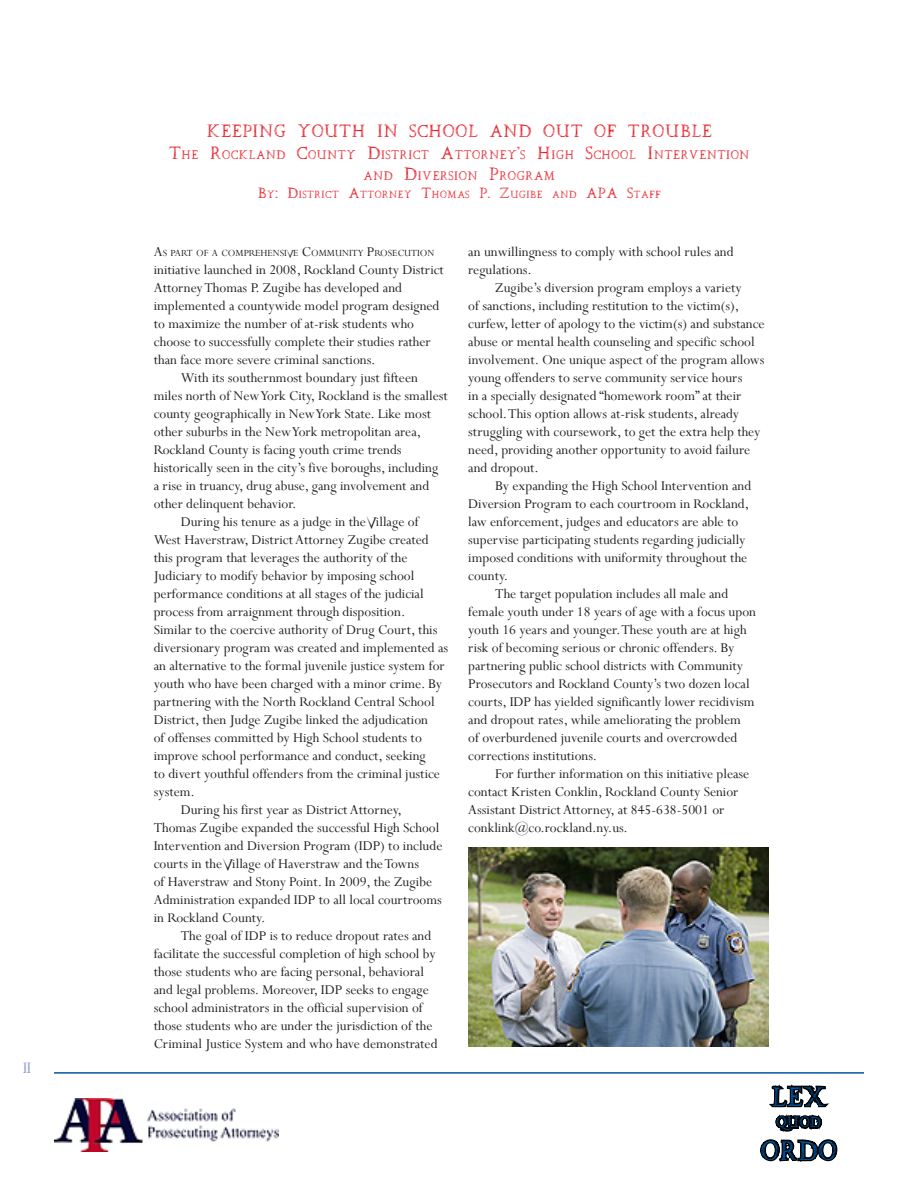
<style>
.page{position:relative;width:918px;height:1188px;background:#fff}
.page>*{position:absolute;margin:0;border:0;box-sizing:border-box;transform-origin:0 0}
.t1{font:27px "SPQR";color:#0155a5}
.t2{font:18px "SPQR";color:#e51a23}
.Body_Text{font:15px/18px "Riven";color:#231f20}
.t3{font:15px "SPQR";color:#0155a5}
.t4{font:15px "SPQR";color:#8193c9}
.t5{font:12.6px/21.6px "SPQR";color:#e51a23;text-align:center}
.t6{font:10.5px "SPQR";color:#e51a23}
.Body_Text-2{font:10.5px "Riven";color:#231f20}
.s1{font-size:18px}
.s2{font-size:15px}
</style>
<div class="page">
<hr style="left:54px;top:1072px;width:810px;height:2px;background:#0155a5">
<img style="left:54px;top:1099px;width:225px;height:52px">
<svg style="left:758px;top:847px;width:98px;height:315px"></svg>
<img style="left:468px;top:847px;width:300px;height:200px">
<p class="t4" style="left:22px;top:1060px;width:11px">2</p>
<p class="t2" style="left:206px;top:121px;width:507px">KEEPING YOUTH IN SCHOOL AND OUT OF TROUBLE</p>
<p class="t5" style="left:169px;top:143px;width:582px"><span class="s1">T</span>HE <span class="s1">R</span>OCKLAND <span class="s1">C</span>OUNTY <span class="s1">D</span>ISTRICT <span class="s1">A</span>TTORNEY<span class="s1">’</span>S <span class="s1">H</span>IGH <span class="s1">S</span>CHOOL <span class="s1">I</span>NTERVENTION<br>AND <span class="s1">D</span>IVERSION <span class="s1">P</span>ROGRAM</p>
<p class="t6" style="left:258px;top:189px;width:405px"><span class="s2">B</span>Y<span class="s2">: D</span>ISTRICT <span class="s2">A</span>TTORNEY <span class="s2">T</span>HOMAS <span class="s2">P. Z</span>UGIBE AND <span class="s2">APA S</span>TAFF</p>
<p class="Body_Text-2" style="left:154px;top:246px;width:282px"><span class="s2">A</span>s part of a comprehensive <span class="s2">C</span>ommunity <span class="s2">P</span>rosecution</p>
<p class="Body_Text" style="left:154px;top:260px;width:292px">initiative launched in 2008, Rockland County District Attorney Thomas P. Zugibe has developed and implemented a countywide model program designed to maximize the number of at-risk students who choose to successfully complete their studies rather than face more severe criminal sanctions.</p>
<p class="Body_Text" style="left:154px;top:368px;width:296px;text-indent:27px">With its southernmost boundary just fifteen miles north of New York City, Rockland is the smallest county geographically in New York State. Like most other suburbs in the New York metropolitan area, Rockland County is facing youth crime trends historically seen in the city’s five boroughs, including<br>a rise in truancy, drug abuse, gang involvement and other delinquent behavior.</p>
<p class="Body_Text" style="left:154px;top:512px;width:296px;text-indent:27px">During his tenure as a judge in the Village of West Haverstraw, District Attorney Zugibe created this program that leverages the authority of the Judiciary to modify behavior by imposing school performance conditions at all stages of the judicial process from arraignment through disposition.<br>Similar to the coercive authority of Drug Court, this diversionary program was created and implemented as an alternative to the formal juvenile justice system for youth who have been charged with a minor crime. By partnering with the North Rockland Central School District, then Judge Zugibe linked the adjudication<br>of offenses committed by High School students to improve school performance and conduct, seeking<br>to divert youthful offenders from the criminal justice system.</p>
<p class="Body_Text" style="left:154px;top:800px;width:290px;text-indent:27px">During his first year as District Attorney, Thomas Zugibe expanded the successful High School Intervention and Diversion Program (IDP) to include courts in the Village of Haverstraw and the Towns<br>of Haverstraw and Stony Point. In 2009, the Zugibe Administration expanded IDP to all local courtrooms in Rockland County.</p>
<p class="Body_Text" style="left:154px;top:926px;width:285px;text-indent:27px">The goal of IDP is to reduce dropout rates and facilitate the successful completion of high school by those students who are facing personal, behavioral and legal problems. Moreover, IDP seeks to engage school administrators in the official supervision of those students who are under the jurisdiction of the Criminal Justice System and who have demonstrated</p>
<p class="Body_Text" style="left:468px;top:242px;width:267px">an unwillingness to comply with school rules and regulations.</p>
<p class="Body_Text" style="left:468px;top:278px;width:298px;text-indent:27px">Zugibe’s diversion program employs a variety<br>of sanctions, including restitution to the victim(s), curfew, letter of apology to the victim(s) and substance abuse or mental health counseling and specific school involvement. One unique aspect of the program allows young offenders to serve community service hours<br>in a specially designated “homework room” at their school. This option allows at-risk students, already struggling with coursework, to get the extra help they need, providing another opportunity to avoid failure and dropout.</p>
<p class="Body_Text" style="left:468px;top:476px;width:284px;text-indent:27px">By expanding the High School Intervention and Diversion Program to each courtroom in Rockland, law enforcement, judges and educators are able to supervise participating students regarding judicially imposed conditions with uniformity throughout the county.</p>
<p class="Body_Text" style="left:468px;top:584px;width:289px;text-indent:27px">The target population includes all male and female youth under 18 years of age with a focus upon youth 16 years and younger. These youth are at high risk of becoming serious or chronic offenders. By partnering public school districts with Community Prosecutors and Rockland County’s two dozen local courts, IDP has yielded significantly lower recidivism and dropout rates, while ameliorating the problem<br>of overburdened juvenile courts and overcrowded corrections institutions.</p>
<p class="Body_Text" style="left:468px;top:764px;width:283px;text-indent:27px">For further information on this initiative please contact Kristen Conklin, Rockland County Senior Assistant District Attorney, at 845-638-5001 or conklink@co.rockland.ny.us.</p>
<p class="t1" style="left:771px;top:1081px;width:56px">LEX</p>
<p class="t3" style="left:776px;top:1114px;width:46px">QUOD</p>
<p class="t1" style="left:761px;top:1135px;width:78px">ORDO</p>
</div>
